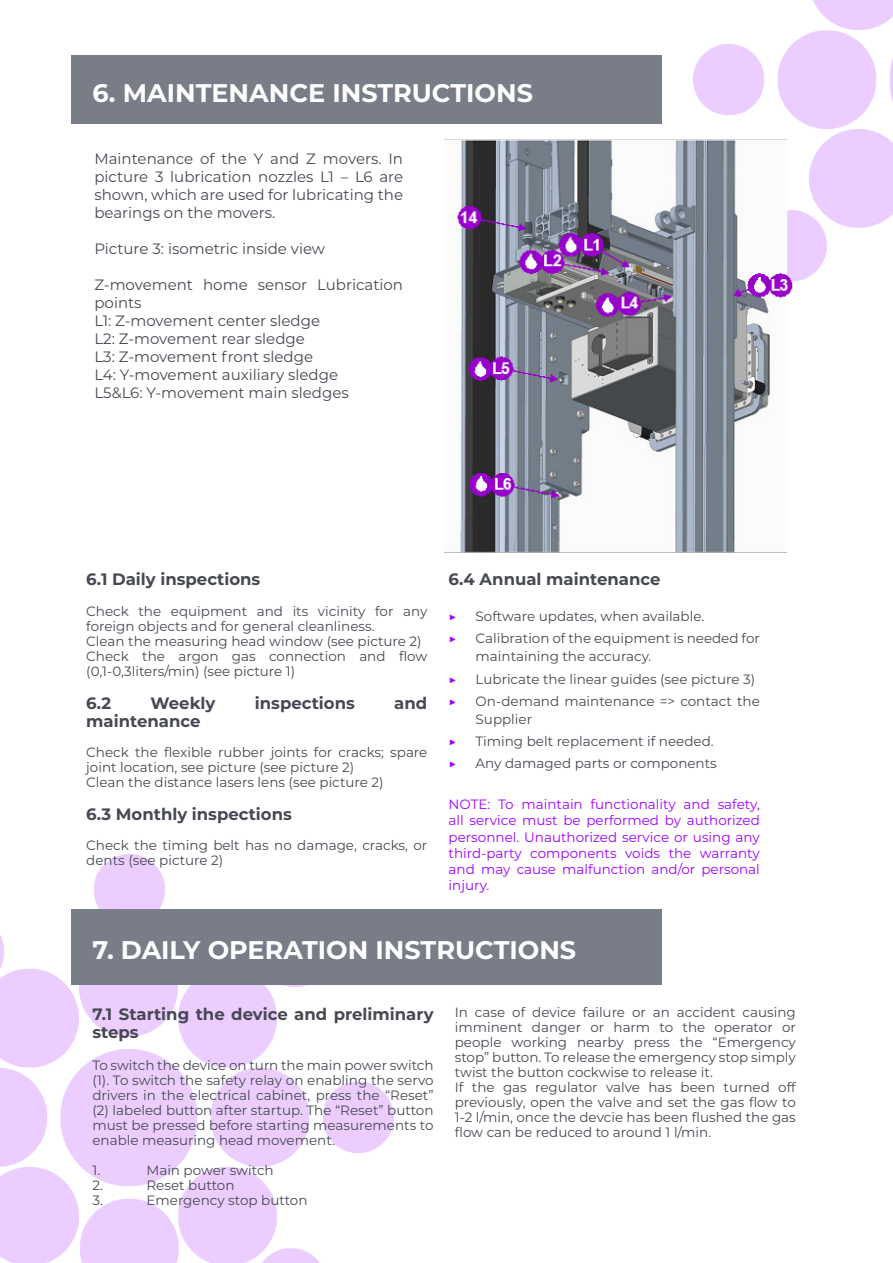
<style>
.page{position:relative;width:893px;height:1263px;background:#fff}
.page>*{position:absolute;margin:0;border:0;box-sizing:border-box;transform-origin:0 0}
.Pääotsikko{font:700 25.5px "Montserrat";color:#fff}
.t1{font:700 16.5px/18px "Montserrat";color:#464951}
.t2{font:15px/18px "Montserrat";color:#464951;text-align:justify}
.t3{font:13.5px/15px "Montserrat";color:#464951}
.t4{font:13.5px/16.2px "Montserrat";color:#a000ff;text-align:justify}
</style>
<div class="page">
<img style="left:693px;top:0;width:200px;height:279px">
<img style="left:0;top:854px;width:394px;height:409px">
<div style="left:71px;top:55px;width:590px;height:68px;background:#797d88"></div>
<img style="left:444px;top:134px;width:360px;height:419px">
<div style="left:71px;top:909px;width:590px;height:75px;background:#797d88"></div>
<p class="Pääotsikko" style="left:92px;top:74px;width:442px">6. MAINTENANCE INSTRUCTIONS</p>
<p class="t2" style="left:94px;top:150px;width:310px">Maintenance of the Y and Z movers. In picture 3 lubrication nozzles L1 – L6 are shown, which are used for lubricating the bearings on the movers.</p>
<p class="t2" style="left:94px;top:240px;width:232px">Picture 3: isometric inside view</p>
<p class="t2" style="left:94px;top:276px;width:310px">Z-movement home sensor Lubrication points</p>
<p class="t2" style="left:94px;top:312px;width:227px">L1: Z-movement center sledge</p>
<p class="t2" style="left:94px;top:330px;width:212px">L2: Z-movement rear sledge</p>
<p class="t2" style="left:94px;top:348px;width:220px">L3: Z-movement front sledge</p>
<p class="t2" style="left:94px;top:366px;width:245px">L4: Y-movement auxiliary sledge</p>
<p class="t2" style="left:94px;top:384px;width:256px">L5&amp;L6: Y-movement main sledges</p>
<p class="t1" style="left:86px;top:569px;width:176px">6.1 Daily inspections</p>
<p class="t3" style="left:86px;top:603px;width:343px">Check the equipment and its vicinity for any foreign objects and for general cleanliness.</p>
<p class="t3" style="left:86px;top:633px;width:337px">Clean the measuring head window (see picture 2)</p>
<p class="t3" style="left:86px;top:648px;width:343px">Check the argon gas connection and flow (0,1-0,3liters/min) (see picture 1)</p>
<p class="t1" style="left:86px;top:693px;width:26px">6.2</p>
<p class="t1" style="left:151px;top:693px;width:66px">Weekly</p>
<p class="t1" style="left:255px;top:693px;width:101px">inspections</p>
<p class="t1" style="left:394px;top:693px;width:35px">and</p>
<p class="t1" style="left:86px;top:711px;width:116px">maintenance</p>
<p class="t3" style="left:86px;top:744px;width:343px">Check the flexible rubber joints for cracks; spare joint location, see picture (see picture 2)</p>
<p class="t3" style="left:86px;top:774px;width:299px">Clean the distance lasers lens (see picture 2)</p>
<p class="t1" style="left:86px;top:804px;width:207px">6.3 Monthly inspections</p>
<p class="t3" style="left:86px;top:837px;width:343px">Check the timing belt has no damage, cracks, or dents (see picture 2)</p>
<p class="t1" style="left:449px;top:569px;width:213px">6.4 Annual maintenance</p>
<p class="t4" style="left:449px;top:608px;width:10px">▶</p>
<p class="t3" style="left:476px;top:608px;width:230px">Software updates, when available.</p>
<p class="t4" style="left:449px;top:630px;width:10px">▶</p>
<p class="t3" style="left:476px;top:629px;width:286px;line-height:18px">Calibration of the equipment is needed for maintaining the accuracy.</p>
<p class="t4" style="left:449px;top:670px;width:10px">▶</p>
<p class="t3" style="left:476px;top:671px;width:281px">Lubricate the linear guides (see picture 3)</p>
<p class="t4" style="left:449px;top:692px;width:10px">▶</p>
<p class="t3" style="left:476px;top:691px;width:286px;line-height:18px">On-demand maintenance =&gt; contact the<br>Supplier</p>
<p class="t4" style="left:449px;top:733px;width:10px">▶</p>
<p class="t3" style="left:476px;top:733px;width:240px">Timing belt replacement if needed.</p>
<p class="t4" style="left:449px;top:755px;width:10px">▶</p>
<p class="t3" style="left:476px;top:755px;width:243px">Any damaged parts or components</p>
<p class="t4" style="left:449px;top:796px;width:313px">NOTE: To maintain functionality and safety, all service must be performed by authorized personnel. Unauthorized service or using any third-party components voids the warranty and may cause malfunction and/or personal injury.</p>
<p class="Pääotsikko" style="left:92px;top:931px;width:485px">7. DAILY OPERATION INSTRUCTIONS</p>
<p class="t1" style="left:92px;top:1005px;width:343px">7.1 Starting the device and preliminary steps</p>
<p class="t3" style="left:92px;top:1057px;width:343px;text-align:justify">To switch the device on turn the main power switch (1). To switch the safety relay on enabling the servo drivers in the electrical cabinet, press the “Reset” (2) labeled button after startup. The “Reset” button must be pressed before starting measurements to enable measuring head movement.</p>
<p class="t3" style="left:92px;top:1162px;width:9px">1.</p>
<p class="t3" style="left:146px;top:1162px;width:129px">Main power switch</p>
<p class="t3" style="left:92px;top:1177px;width:12px">2.</p>
<p class="t3" style="left:146px;top:1177px;width:90px">Reset button</p>
<p class="t3" style="left:92px;top:1192px;width:12px">3.</p>
<p class="t3" style="left:146px;top:1192px;width:163px">Emergency stop button</p>
<p class="t3" style="left:455px;top:1005px;width:343px;text-align:justify">In case of device failure or an accident causing imminent danger or harm to the operator or people working nearby press the “Emergency stop” button. To release the emergency stop simply twist the button cockwise to release it.</p>
<p class="t3" style="left:455px;top:1080px;width:343px;text-align:justify">If the gas regulator valve has been turned off previously, open the valve and set the gas flow to 1-2 l/min, once the devcie has been flushed the gas flow can be reduced to around 1 l/min.</p>
</div>
